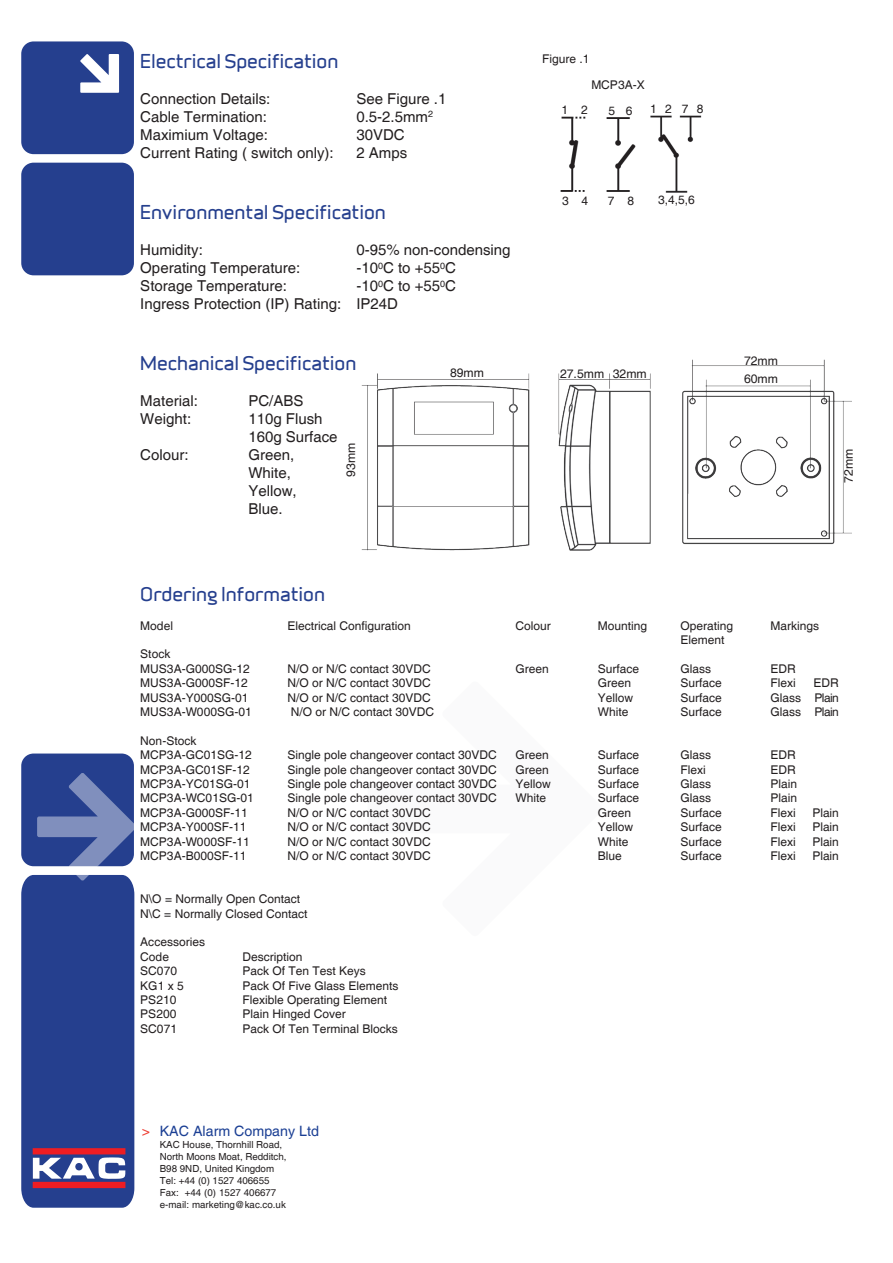
<style>
.page{position:relative;width:893px;height:1263px;background:#fff}
.page>*{position:absolute;margin:0;border:0;box-sizing:border-box;transform-origin:0 0}
.t1{font:18px "Infinity ST Bold";color:#253f8e}
.t2{font:15px "Helvetica";color:#231f20}
.t3{font:14.25px "Helvetica";color:#1b3f94}
.t4{font:12.3px "Helvetica";color:#231f20}
.t5{font:12px/14.4px "Helvetica";color:#231f20}
.t6{font:12px "Helvetica";letter-spacing:-.02em;color:#231f20}
.t7{font:9.75px/12px "Helvetica";color:#231f20}
.s1{color:#ee3f34}
</style>
<div class="page">
<div style="left:21px;top:753px;width:113px;height:113px;background:#253f8e;border-radius:12px"></div>
<div style="left:21px;top:163px;width:113px;height:112px;background:#253f8e;border-radius:12px"></div>
<div style="left:21px;top:41px;width:113px;height:113px;background:#253f8e;border-radius:12px"></div>
<svg style="left:80px;top:54px;width:39px;height:39px"></svg>
<svg style="left:21px;top:773px;width:114px;height:435px"></svg>
<img style="left:361px;top:359px;width:490px;height:192px">
<img style="left:606px;top:117px;width:30px;height:75px">
<img style="left:560px;top:116px;width:26px;height:76px">
<img style="left:650px;top:115px;width:52px;height:78px">
<p class="t1" style="left:140px;top:48px;width:200px">Electrical Specification</p>
<p class="t2" style="left:140px;top:90px;width:132px">Connection Details:</p>
<p class="t2" style="left:356px;top:90px;width:92px">See Figure .1</p>
<p class="t2" style="left:140px;top:108px;width:128px">Cable Termination:</p>
<p class="t2" style="left:356px;top:108px;width:78px">0.5-2.5mm<sup>2</sup></p>
<p class="t2" style="left:140px;top:126px;width:129px">Maximium Voltage:</p>
<p class="t2" style="left:356px;top:126px;width:50px">30VDC</p>
<p class="t2" style="left:140px;top:144px;width:195px">Current Rating ( switch only):</p>
<p class="t2" style="left:356px;top:144px;width:52px">2 Amps</p>
<p class="t1" style="left:140px;top:199px;width:247px">Environmental Specification</p>
<p class="t2" style="left:140px;top:241px;width:64px">Humidity:</p>
<p class="t2" style="left:356px;top:241px;width:156px">0-95% non-condensing</p>
<p class="t2" style="left:140px;top:259px;width:162px">Operating Temperature:</p>
<p class="t2" style="left:356px;top:259px;width:101px">-10<sup>0</sup>C to +55<sup>0</sup>C</p>
<p class="t2" style="left:140px;top:277px;width:148px">Storage Temperature:</p>
<p class="t2" style="left:356px;top:277px;width:101px">-10<sup>0</sup>C to +55<sup>0</sup>C</p>
<p class="t2" style="left:140px;top:295px;width:259px">Ingress Protection (IP) Rating: IP24D</p>
<p class="t1" style="left:140px;top:350px;width:218px">Mechanical Specification</p>
<p class="t2" style="left:140px;top:392px;width:59px">Material:</p>
<p class="t2" style="left:248px;top:392px;width:57px">PC/ABS</p>
<p class="t2" style="left:140px;top:410px;width:52px">Weight:</p>
<p class="t2" style="left:248px;top:410px;width:76px">110g Flush</p>
<p class="t2" style="left:248px;top:428px;width:91px">160g Surface</p>
<p class="t2" style="left:140px;top:446px;width:50px">Colour:</p>
<p class="t2" style="left:248px;top:446px;width:47px">Green,</p>
<p class="t2" style="left:248px;top:464px;width:44px">White,</p>
<p class="t2" style="left:248px;top:482px;width:50px">Yellow,</p>
<p class="t2" style="left:248px;top:500px;width:36px">Blue.</p>
<p class="t4" style="left:344px;top:476px;width:35px;rotate:-90deg">93mm</p>
<p class="t4" style="left:450px;top:366px;width:35px">89mm</p>
<p class="t5" style="left:542px;top:52px;width:49px">Figure .1</p>
<p class="t5" style="left:591px;top:78px;width:55px">MCP3A-X</p>
<p class="t5" style="left:561px;top:103px;width:28px">1 2</p>
<p class="t5" style="left:608px;top:104px;width:26px">5 6</p>
<p class="t5" style="left:650px;top:102px;width:55px">1 2 7 8</p>
<p class="t5" style="left:562px;top:194px;width:28px">3 4</p>
<p class="t5" style="left:608px;top:194px;width:28px">7 8</p>
<p class="t5" style="left:658px;top:193px;width:38px">3,4,5,6</p>
<p class="t4" style="left:560px;top:366px;width:46px">27.5mm</p>
<p class="t4" style="left:613px;top:366px;width:35px">32mm</p>
<p class="t4" style="left:744px;top:353px;width:35px">72mm</p>
<p class="t4" style="left:744px;top:372px;width:35px">60mm</p>
<p class="t4" style="left:841px;top:483px;width:35px;rotate:-90deg">72mm</p>
<p class="t1" style="left:140px;top:581px;width:186px">Ordering Information</p>
<p class="t5" style="left:140px;top:619px;width:34px">Model</p>
<p class="t5" style="left:287px;top:619px;width:125px">Electrical Configuration</p>
<p class="t5" style="left:515px;top:619px;width:37px">Colour</p>
<p class="t5" style="left:598px;top:619px;width:51px">Mounting</p>
<p class="t5" style="left:680px;top:619px;width:54px">Operating</p>
<p class="t5" style="left:770px;top:619px;width:50px">Markings</p>
<p class="t5" style="left:680px;top:633px;width:46px">Element</p>
<p class="t5" style="left:140px;top:647px;width:32px">Stock</p>
<p class="t5" style="left:140px;top:662px;width:111px">MUS3A-G000SG-12</p>
<p class="t5" style="left:287px;top:662px;width:145px">N/O or N/C contact 30VDC</p>
<p class="t5" style="left:515px;top:662px;width:35px">Green</p>
<p class="t5" style="left:598px;top:662px;width:43px">Surface</p>
<p class="t5" style="left:680px;top:662px;width:32px">Glass</p>
<p class="t5" style="left:770px;top:662px;width:27px">EDR</p>
<p class="t5" style="left:140px;top:676px;width:109px">MUS3A-G000SF-12</p>
<p class="t5" style="left:287px;top:676px;width:145px">N/O or N/C contact 30VDC</p>
<p class="t5" style="left:598px;top:676px;width:35px">Green</p>
<p class="t5" style="left:680px;top:676px;width:43px">Surface</p>
<p class="t5" style="left:770px;top:676px;width:27px">Flexi</p>
<p class="t5" style="left:814px;top:676px;width:27px">EDR</p>
<p class="t5" style="left:140px;top:691px;width:110px">MUS3A-Y000SG-01</p>
<p class="t5" style="left:287px;top:691px;width:145px">N/O or N/C contact 30VDC</p>
<p class="t5" style="left:598px;top:691px;width:37px">Yellow</p>
<p class="t5" style="left:680px;top:691px;width:43px">Surface</p>
<p class="t6" style="left:770px;top:690px;width:70px">Glass Plain</p>
<p class="t5" style="left:140px;top:705px;width:113px">MUS3A-W000SG-01</p>
<p class="t5" style="left:291px;top:705px;width:145px">N/O or N/C contact 30VDC</p>
<p class="t5" style="left:598px;top:705px;width:32px">White</p>
<p class="t5" style="left:680px;top:705px;width:43px">Surface</p>
<p class="t6" style="left:770px;top:705px;width:70px">Glass Plain</p>
<p class="t5" style="left:140px;top:734px;width:58px">Non-Stock</p>
<p class="t5" style="left:140px;top:748px;width:113px">MCP3A-GC01SG-12</p>
<p class="t5" style="left:287px;top:748px;width:211px">Single pole changeover contact 30VDC</p>
<p class="t5" style="left:515px;top:748px;width:35px">Green</p>
<p class="t5" style="left:598px;top:748px;width:43px">Surface</p>
<p class="t5" style="left:680px;top:748px;width:32px">Glass</p>
<p class="t5" style="left:770px;top:748px;width:27px">EDR</p>
<p class="t5" style="left:140px;top:763px;width:111px">MCP3A-GC01SF-12</p>
<p class="t5" style="left:287px;top:763px;width:211px">Single pole changeover contact 30VDC</p>
<p class="t5" style="left:515px;top:763px;width:35px">Green</p>
<p class="t5" style="left:598px;top:763px;width:43px">Surface</p>
<p class="t5" style="left:680px;top:763px;width:27px">Flexi</p>
<p class="t5" style="left:770px;top:763px;width:27px">EDR</p>
<p class="t5" style="left:140px;top:777px;width:112px">MCP3A-YC01SG-01</p>
<p class="t5" style="left:287px;top:777px;width:211px">Single pole changeover contact 30VDC</p>
<p class="t5" style="left:515px;top:777px;width:37px">Yellow</p>
<p class="t5" style="left:598px;top:777px;width:43px">Surface</p>
<p class="t5" style="left:680px;top:777px;width:32px">Glass</p>
<p class="t5" style="left:770px;top:777px;width:28px">Plain</p>
<p class="t5" style="left:140px;top:791px;width:115px">MCP3A-WC01SG-01</p>
<p class="t5" style="left:287px;top:791px;width:211px">Single pole changeover contact 30VDC</p>
<p class="t5" style="left:515px;top:791px;width:32px">White</p>
<p class="t5" style="left:598px;top:791px;width:43px">Surface</p>
<p class="t5" style="left:680px;top:791px;width:32px">Glass</p>
<p class="t5" style="left:770px;top:791px;width:28px">Plain</p>
<p class="t5" style="left:140px;top:806px;width:109px">MCP3A-G000SF-11</p>
<p class="t5" style="left:287px;top:806px;width:145px">N/O or N/C contact 30VDC</p>
<p class="t5" style="left:598px;top:806px;width:35px">Green</p>
<p class="t5" style="left:680px;top:806px;width:43px">Surface</p>
<p class="t5" style="left:770px;top:806px;width:27px">Flexi</p>
<p class="t5" style="left:812px;top:806px;width:28px">Plain</p>
<p class="t5" style="left:140px;top:820px;width:108px">MCP3A-Y000SF-11</p>
<p class="t5" style="left:287px;top:820px;width:145px">N/O or N/C contact 30VDC</p>
<p class="t5" style="left:598px;top:820px;width:37px">Yellow</p>
<p class="t5" style="left:680px;top:820px;width:43px">Surface</p>
<p class="t5" style="left:770px;top:820px;width:27px">Flexi</p>
<p class="t5" style="left:812px;top:820px;width:28px">Plain</p>
<p class="t5" style="left:140px;top:835px;width:111px">MCP3A-W000SF-11</p>
<p class="t5" style="left:287px;top:835px;width:145px">N/O or N/C contact 30VDC</p>
<p class="t5" style="left:598px;top:835px;width:32px">White</p>
<p class="t5" style="left:680px;top:835px;width:43px">Surface</p>
<p class="t5" style="left:770px;top:835px;width:27px">Flexi</p>
<p class="t5" style="left:812px;top:835px;width:28px">Plain</p>
<p class="t5" style="left:140px;top:849px;width:108px">MCP3A-B000SF-11</p>
<p class="t5" style="left:287px;top:849px;width:145px">N/O or N/C contact 30VDC</p>
<p class="t5" style="left:598px;top:849px;width:26px">Blue</p>
<p class="t5" style="left:680px;top:849px;width:43px">Surface</p>
<p class="t5" style="left:770px;top:849px;width:27px">Flexi</p>
<p class="t5" style="left:812px;top:849px;width:28px">Plain</p>
<p class="t5" style="left:140px;top:892px;width:169px">N\O = Normally Open Contact<br>N\C = Normally Closed Contact</p>
<p class="t5" style="left:140px;top:935px;width:66px">Accessories</p>
<p class="t5" style="left:140px;top:950px;width:30px">Code</p>
<p class="t5" style="left:242px;top:950px;width:62px">Description</p>
<p class="t5" style="left:140px;top:964px;width:38px">SC070</p>
<p class="t5" style="left:242px;top:964px;width:125px">Pack Of Ten Test Keys</p>
<p class="t5" style="left:140px;top:979px;width:45px">KG1 x 5</p>
<p class="t5" style="left:242px;top:979px;width:158px">Pack Of Five Glass Elements</p>
<p class="t5" style="left:140px;top:993px;width:38px">PS210</p>
<p class="t5" style="left:242px;top:993px;width:146px">Flexible Operating Element</p>
<p class="t5" style="left:140px;top:1007px;width:38px">PS200</p>
<p class="t5" style="left:242px;top:1007px;width:105px">Plain Hinged Cover</p>
<p class="t5" style="left:140px;top:1022px;width:38px">SC071</p>
<p class="t5" style="left:242px;top:1022px;width:157px">Pack Of Ten Terminal Blocks</p>
<p class="t3" style="left:142px;top:1123px;width:179px"><span class="s1">&gt;</span> KAC Alarm Company Ltd</p>
<p class="t7" style="left:160px;top:1139px;width:128px">KAC House, Thornhill Road,<br>North Moons Moat, Redditch,<br>B98 9ND, United Kingdom<br>Tel: +44 (0) 1527 406655</p>
<p class="t7" style="left:160px;top:1187px;width:128px">Fax: +44 (0) 1527 406677 e-mail: marketing@kac.co.uk</p>
</div>
